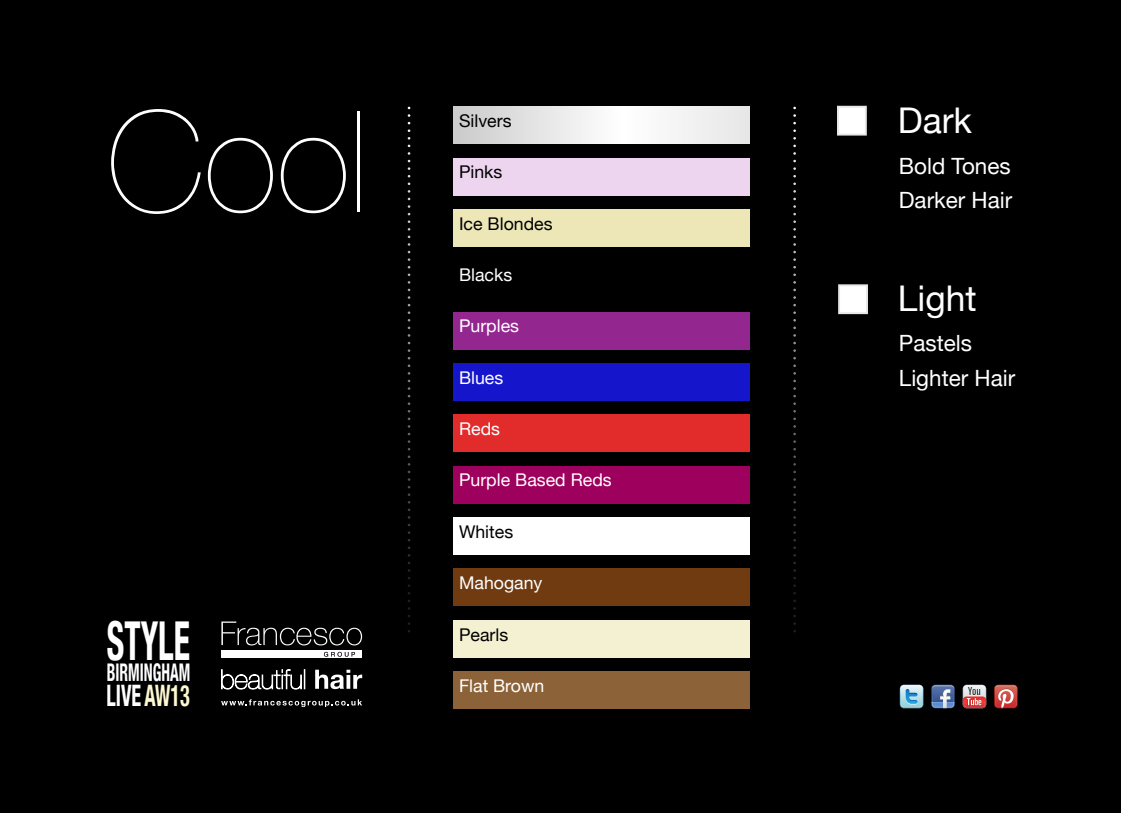
<style>
.page{position:relative;width:1124px;height:815px;background:#fff}
.page>*{position:absolute;margin:0;border:0;box-sizing:border-box;transform-origin:0 0}
.t1{font:200 140.5px "Helvetica Neue";color:#fff}
.t2{font:700 condensed 53.75px "Helvetica Neue";color:#fff;scale:.63 1}
.t3{font:35.5px "Helvetica Neue";color:#fff}
.t4{font:700 condensed 29.5px "Helvetica Neue";color:#fff;scale:.68 1}
.t5{font:700 condensed 24.25px "Helvetica Neue";color:#fff;scale:.64 1}
.t6{font:22.5px/34.5px "Helvetica Neue";color:#fff}
.t7{font:17.5px "Helvetica Neue";color:#fff}
.t8{font:17.5px "Helvetica Neue";color:#000}
.s1{color:#fcf8d0}
</style>
<div class="page">
<div style="left:0;top:0;width:1120px;height:813px;background:#000"></div>
<div style="left:836px;top:106px;width:30px;height:30px;background:#fff;border:2px solid #e6e6e6"></div>
<div style="left:838px;top:284px;width:29px;height:30px;background:#fff;border:2px solid #e6e6e6"></div>
<svg style="left:453px;top:107px;width:296px;height:37px"></svg>
<div style="left:453px;top:158px;width:296px;height:37px;background:#eed5ef"></div>
<div style="left:453px;top:209px;width:296px;height:38px;background:#ede7b7"></div>
<div style="left:453px;top:312px;width:296px;height:37px;background:#93278f"></div>
<div style="left:453px;top:363px;width:296px;height:38px;background:#1515cc"></div>
<div style="left:453px;top:415px;width:296px;height:37px;background:#e22b2b"></div>
<div style="left:453px;top:466px;width:296px;height:37px;background:#9e005d"></div>
<div style="left:453px;top:517px;width:296px;height:38px;background:#fff"></div>
<div style="left:453px;top:569px;width:296px;height:37px;background:#703b10"></div>
<div style="left:453px;top:620px;width:296px;height:37px;background:#f4f1d3"></div>
<div style="left:453px;top:671px;width:296px;height:38px;background:#8c6239"></div>
<svg style="left:407px;top:107px;width:3px;height:70px"></svg>
<svg style="left:407px;top:183px;width:3px;height:85px"></svg>
<svg style="left:407px;top:274px;width:3px;height:85px"></svg>
<svg style="left:407px;top:365px;width:3px;height:85px"></svg>
<svg style="left:407px;top:456px;width:3px;height:85px"></svg>
<svg style="left:407px;top:547px;width:3px;height:85px"></svg>
<svg style="left:793px;top:107px;width:2px;height:70px"></svg>
<svg style="left:793px;top:183px;width:2px;height:85px"></svg>
<svg style="left:793px;top:274px;width:2px;height:85px"></svg>
<svg style="left:793px;top:365px;width:2px;height:85px"></svg>
<svg style="left:793px;top:456px;width:2px;height:85px"></svg>
<svg style="left:793px;top:547px;width:2px;height:85px"></svg>
<div style="left:221px;top:650px;width:141px;height:8px;background:#fff"></div>
<svg style="left:221px;top:622px;width:141px;height:23px"></svg>
<svg style="left:324px;top:652px;width:31px;height:5px"></svg>
<svg style="left:221px;top:699px;width:141px;height:8px"></svg>
<svg style="left:221px;top:669px;width:84px;height:20px"></svg>
<svg style="left:315px;top:670px;width:47px;height:19px"></svg>
<svg style="left:931px;top:685px;width:23px;height:23px"></svg>
<svg style="left:899px;top:685px;width:24px;height:23px"></svg>
<svg style="left:962px;top:685px;width:24px;height:23px"></svg>
<svg style="left:994px;top:685px;width:23px;height:23px"></svg>
<h1 class="t1" style="left:108px;top:53px;width:262px">Cool</h1>
<p class="t8" style="left:459px;top:108px;width:54px">Silvers</p>
<p class="t8" style="left:459px;top:159px;width:45px">Pinks</p>
<p class="t8" style="left:459px;top:211px;width:95px">Ice Blondes</p>
<p class="t7" style="left:459px;top:262px;width:55px">Blacks</p>
<p class="t7" style="left:459px;top:313px;width:62px">Purples</p>
<p class="t7" style="left:459px;top:365px;width:46px">Blues</p>
<p class="t7" style="left:459px;top:416px;width:43px">Reds</p>
<h2 class="t2" style="left:107px;top:596px;width:133px">STYLE</h2>
<h3 class="t5" style="left:107px;top:652px;width:132px">BIRMINGHAM</h3>
<h3 class="t4" style="left:106px;top:671px;width:124px">LIVE <span class="s1">AW13</span></h3>
<p class="t7" style="left:459px;top:468px;width:154px">Purple Based Reds</p>
<p class="t8" style="left:459px;top:519px;width:56px">Whites</p>
<p class="t7" style="left:459px;top:570px;width:85px">Mahogany</p>
<p class="t8" style="left:459px;top:622px;width:51px">Pearls</p>
<p class="t7" style="left:459px;top:673px;width:87px">Flat Brown</p>
<h3 class="t3" style="left:897px;top:94px;width:76px">Dark</h3>
<p class="t6" style="left:898px;top:150px;width:115px">Bold Tones<br>Darker Hair</p>
<h3 class="t3" style="left:897px;top:273px;width:80px">Light</h3>
<p class="t6" style="left:898px;top:327px;width:118px">Pastels<br>Lighter Hair</p>
</div>
